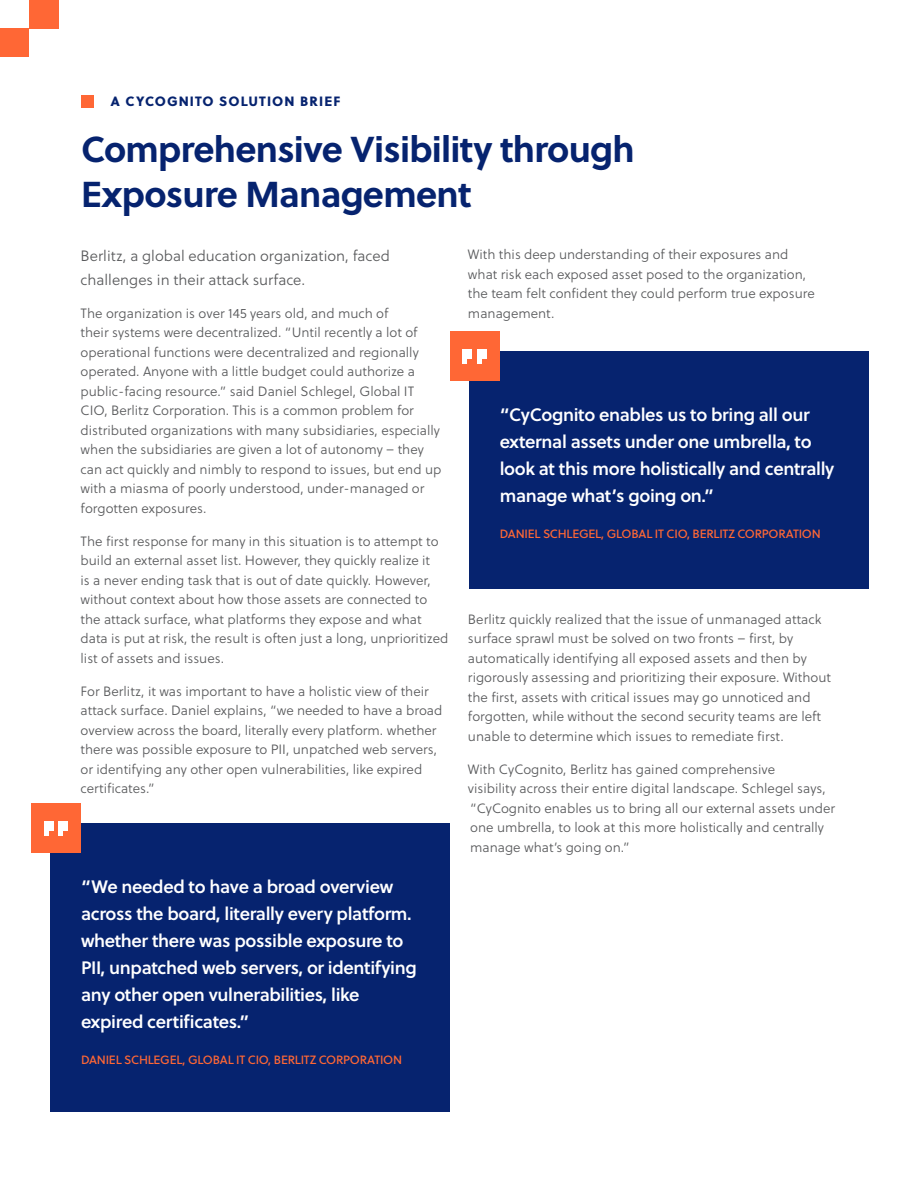
<style>
.page{position:relative;width:918px;height:1188px;background:#fff}
.page>*{position:absolute;margin:0;border:0;box-sizing:border-box;transform-origin:0 0}
.t1{font:700 36px/45px "Soleil";letter-spacing:-.02em;color:#06236f}
.t2{font:18px/27px "Soleil Sb";letter-spacing:-.02em;color:#fff}
.t3{font:15px/24px "Soleil Lt";color:#58595b}
.t4{font:13.5px/19.5px "Soleil Lt";color:#58595b}
.t5{font:13.5px "Soleil Xb";letter-spacing:.08em;color:#06236f}
.t6{font:12px "Soleil Bk";letter-spacing:-.02em;color:#ff6735}
</style>
<div class="page">
<div style="left:29px;top:0;width:29px;height:29px;background:#ff6735"></div>
<div style="left:0;top:29px;width:29px;height:28px;background:#ff6735"></div>
<div style="left:81px;top:95px;width:13px;height:13px;background:#ff6735"></div>
<div style="left:51px;top:823px;width:399px;height:289px;background:#06236f"></div>
<div style="left:31px;top:804px;width:50px;height:49px;background:#ff6735"></div>
<div style="left:58px;top:821px;width:10px;height:10px;background:#fff"></div>
<svg style="left:58px;top:831px;width:5px;height:5px"></svg>
<div style="left:44px;top:821px;width:10px;height:10px;background:#fff"></div>
<svg style="left:44px;top:831px;width:5px;height:5px"></svg>
<div style="left:470px;top:351px;width:399px;height:238px;background:#06236f"></div>
<div style="left:450px;top:332px;width:50px;height:49px;background:#ff6735"></div>
<div style="left:477px;top:349px;width:10px;height:10px;background:#fff"></div>
<svg style="left:477px;top:359px;width:5px;height:5px"></svg>
<div style="left:462px;top:349px;width:10px;height:10px;background:#fff"></div>
<svg style="left:462px;top:359px;width:5px;height:5px"></svg>
<p class="t5" style="left:111px;top:91px;width:231px">A CYCOGNITO SOLUTION BRIEF</p>
<h1 class="t1" style="left:81px;top:125px;width:555px">Comprehensive Visibility through<br>Exposure Management</h1>
<p class="t3" style="left:81px;top:243px;width:311px">Berlitz, a global education organization, faced challenges in their attack surface.</p>
<p class="t4" style="left:81px;top:303px;width:362px">The organization is over 145 years old, and much of<br>their systems were decentralized. “Until recently a lot of operational functions were decentralized and regionally operated. Anyone with a little budget could authorize a public-facing resource.” said Daniel Schlegel, Global IT CIO, Berlitz Corporation. This is a common problem for distributed organizations with many subsidiaries, especially when the subsidiaries are given a lot of autonomy – they can act quickly and nimbly to respond to issues, but end up with a miasma of poorly understood, under-managed or forgotten exposures.</p>
<p class="t4" style="left:81px;top:531px;width:369px">The first response for many in this situation is to attempt to build an external asset list. However, they quickly realize it<br>is a never ending task that is out of date quickly. However, without context about how those assets are connected to the attack surface, what platforms they expose and what data is put at risk, the result is often just a long, unprioritized list of assets and issues.</p>
<p class="t4" style="left:81px;top:681px;width:363px">For Berlitz, it was important to have a holistic view of their attack surface. Daniel explains, “we needed to have a broad overview across the board, literally every platform. whether there was possible exposure to PII, unpatched web servers, or identifying any other open vulnerabilities, like expired certificates.”</p>
<h2 class="t2" style="left:81px;top:872px;width:337px">“We needed to have a broad overview across the board, literally every platform. whether there was possible exposure to PII, unpatched web servers, or identifying any other open vulnerabilities, like expired certificates.”</h2>
<p class="t6" style="left:81px;top:1050px;width:323px">DANIEL SCHLEGEL, GLOBAL IT CIO, BERLITZ CORPORATION</p>
<p class="t4" style="left:468px;top:245px;width:348px">With this deep understanding of their exposures and what risk each exposed asset posed to the organization, the team felt confident they could perform true exposure management.</p>
<h2 class="t2" style="left:500px;top:400px;width:336px">“CyCognito enables us to bring all our external assets under one umbrella, to look at this more holistically and centrally manage what’s going on.”</h2>
<p class="t6" style="left:500px;top:524px;width:323px">DANIEL SCHLEGEL, GLOBAL IT CIO, BERLITZ CORPORATION</p>
<p class="t4" style="left:468px;top:609px;width:365px">Berlitz quickly realized that the issue of unmanaged attack surface sprawl must be solved on two fronts – first, by automatically identifying all exposed assets and then by rigorously assessing and prioritizing their exposure. Without the first, assets with critical issues may go unnoticed and forgotten, while without the second security teams are left unable to determine which issues to remediate first.</p>
<p class="t4" style="left:468px;top:759px;width:369px">With CyCognito, Berlitz has gained comprehensive<br>visibility across their entire digital landscape. Schlegel says, “CyCognito enables us to bring all our external assets under one umbrella, to look at this more holistically and centrally manage what’s going on.”</p>
</div>
